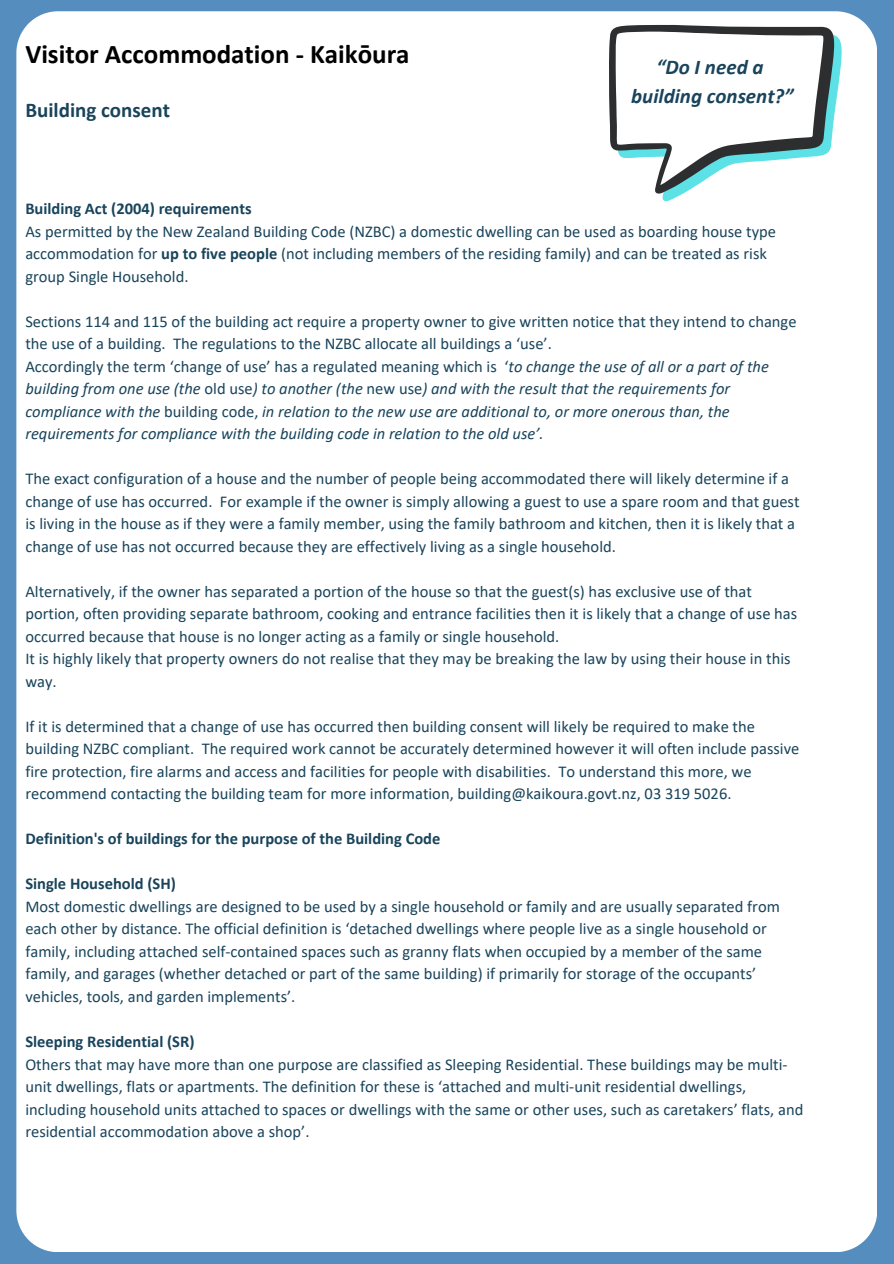
<style>
.page{position:relative;width:894px;height:1264px;background:#fff}
.page>*{position:absolute;margin:0;border:0;box-sizing:border-box;transform-origin:0 0}
.t1{font:700 27px "Calibri";color:#000}
.t2{font:italic 700 21px/29.2px "Calibri";color:#19445b;text-align:center}
.t3{font:700 21px "Calibri";color:#19445b}
.t4{font:16.5px/22.5px "Calibri";color:#19445b}
.t5{font:italic 16.5px/22.5px "Calibri";color:#19445b}
.t6{font:700 16.5px "Calibri";color:#19445b}
.s1{font-weight:700}
.s2{font-style:normal}
</style>
<div class="page">
<div style="left:0;top:0;width:893px;height:1263px;background:#548dbe"></div>
<div style="left:16px;top:11px;width:861px;height:1240px;background:#fff"></div>
<svg style="left:608px;top:25px;width:233px;height:176px;background:#d5dedf"></svg>
<h1 class="t1" style="left:25px;top:43px;width:385px">Visitor Accommodation - Kaikōura</h1>
<p class="t3" style="left:25px;top:102px;width:146px">Building consent</p>
<p class="t2" style="left:631px;top:54px;width:164px">“Do I need a building consent?”</p>
<h2 class="t6" style="left:25px;top:202px;width:228px">Building Act (2004) requirements</h2>
<p class="t4" style="left:25px;top:221px;width:752px">As permitted by the New Zealand Building Code (NZBC) a domestic dwelling can be used as boarding house type accommodation for <span class="s1">up to five people</span> (not including members of the residing family) and can be treated as risk group Single Household.</p>
<h2 class="t4" style="left:25px;top:311px;width:772px">Sections 114 and 115 of the building act require a property owner to give written notice that they intend to change the use of a building. The regulations to the NZBC allocate all buildings a ‘use’.</h2>
<p class="t5" style="left:25px;top:356px;width:744px"><span class="s2">Accordingly the term ‘change of use’ has a regulated meaning which is ‘</span>to change the use of all or a part of the building from one use (the <span class="s2">old use</span>) to another (the <span class="s2">new use</span>) and with the result that the requirements for compliance with the <span class="s2">building code,</span> in relation to the new use are additional to, or more onerous than, the requirements for compliance with the building code in relation to the old use’.</p>
<p class="t4" style="left:25px;top:469px;width:775px">The exact configuration of a house and the number of people being accommodated there will likely determine if a change of use has occurred. For example if the owner is simply allowing a guest to use a spare room and that guest is living in the house as if they were a family member, using the family bathroom and kitchen, then it is likely that a change of use has not occurred because they are effectively living as a single household.</p>
<p class="t4" style="left:25px;top:581px;width:773px">Alternatively, if the owner has separated a portion of the house so that the guest(s) has exclusive use of that portion, often providing separate bathroom, cooking and entrance facilities then it is likely that a change of use has occurred because that house is no longer acting as a family or single household.</p>
<p class="t4" style="left:25px;top:649px;width:766px">It is highly likely that property owners do not realise that they may be breaking the law by using their house in this way.</p>
<p class="t4" style="left:25px;top:716px;width:775px">If it is determined that a change of use has occurred then building consent will likely be required to make the building NZBC compliant. The required work cannot be accurately determined however it will often include passive fire protection, fire alarms and access and facilities for people with disabilities. To understand this more, we recommend contacting the building team for more information, building@kaikoura.govt.nz, 03 319 5026.</p>
<p class="t6" style="left:25px;top:832px;width:416px">Definition's of buildings for the purpose of the Building Code</p>
<p class="t6" style="left:25px;top:877px;width:152px">Single Household (SH)</p>
<p class="t4" style="left:25px;top:896px;width:755px">Most domestic dwellings are designed to be used by a single household or family and are usually separated from each other by distance. The official definition is ‘detached dwellings where people live as a single household or family, including attached self-contained spaces such as granny flats when occupied by a member of the same family, and garages (whether detached or part of the same building) if primarily for storage of the occupants’ vehicles, tools, and garden implements’.</p>
<h3 class="t6" style="left:25px;top:1034px;width:170px">Sleeping Residential (SR)</h3>
<p class="t4" style="left:25px;top:1054px;width:779px">Others that may have more than one purpose are classified as Sleeping Residential. These buildings may be multi&shy;unit dwellings, flats or apartments. The definition for these is ‘attached and multi-unit residential dwellings, including household units attached to spaces or dwellings with the same or other uses, such as caretakers’ flats, and residential accommodation above a shop’.</p>
</div>
